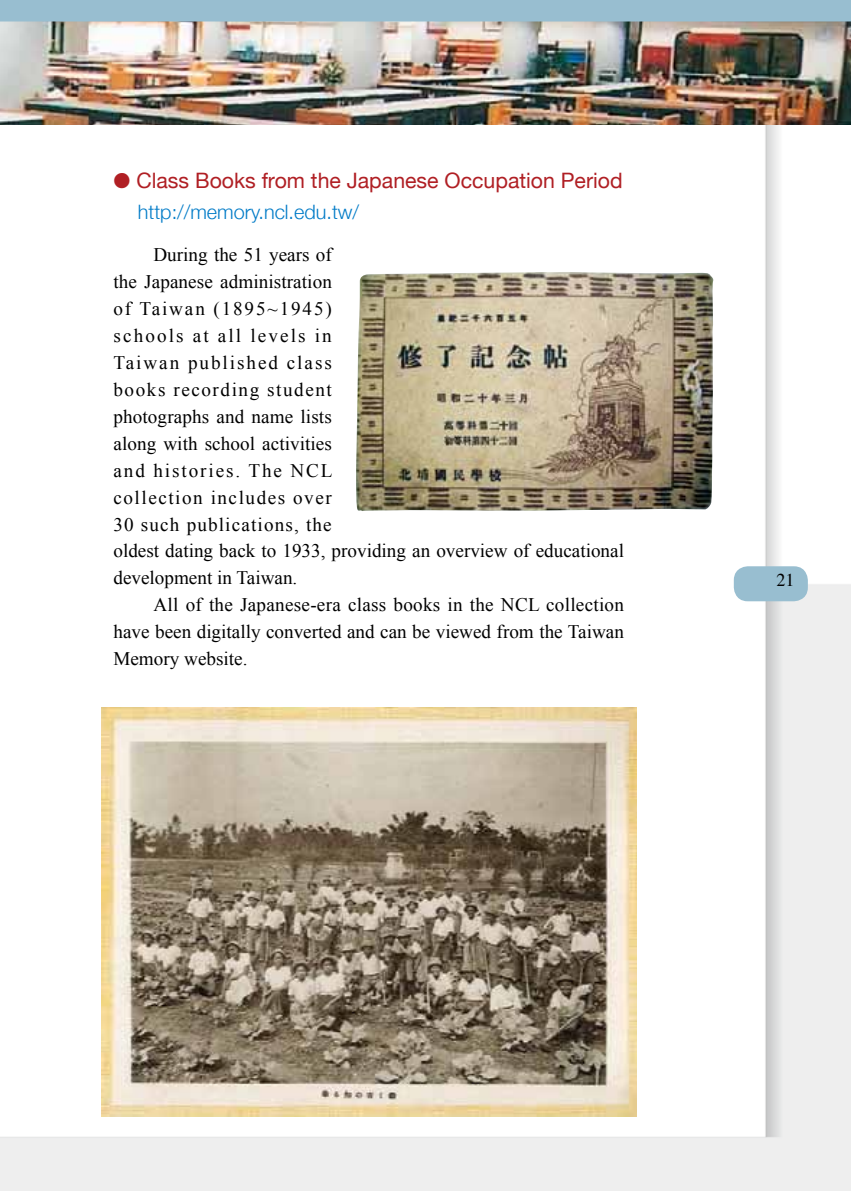
<style>
.page{position:relative;width:851px;height:1191px;background:#fff}
.page>*{position:absolute;margin:0;border:0;box-sizing:border-box;transform-origin:0 0}
.t1{font:21.2px "Helvetica Neue";color:#b01f24}
.t2{font:300 19.8px "Helvetica Neue";color:#007bc7}
.t3{font:19.2px/27px "Times New Roman";letter-spacing:.005em;color:#000}
.t4{font:18px "Times";color:#000}
.s1{font-family:"AR New Hei B5";font-weight:700;font-size:17px}
</style>
<div class="page">
<img style="left:0;top:124px;width:850px;height:1067px">
<div style="left:733px;top:566px;width:74px;height:35px;background:#98bed0;border-radius:14px"></div>
<img style="left:0;top:22px;width:850px;height:102px">
<div style="left:0;top:0;width:850px;height:22px;background:#98bed0"></div>
<img style="left:356px;top:272px;width:357px;height:239px">
<img style="left:101px;top:707px;width:535px;height:410px">
<p class="t1" style="left:113px;top:168px;width:510px"><span class="s1">●</span> Class Books from the Japanese Occupation Period</p>
<p class="t2" style="left:138px;top:200px;width:223px">http://memory.ncl.edu.tw/</p>
<p class="t3" style="left:113px;top:241px;width:512px;text-indent:40px">During the 51 years of<br>the Japanese administration<br>of Taiwan (1895~1945)<br>schools at all levels in<br>Taiwan published class<br>books recording student<br>photographs and name lists<br>along with school activities<br>and histories. The NCL<br>collection includes over<br>30 such publications, the<br>oldest dating back to 1933, providing an overview of educational development in Taiwan.</p>
<p class="t3" style="left:113px;top:591px;width:512px;text-align:justify;text-indent:40px">All of the Japanese-era class books in the NCL collection have been digitally converted and can be viewed from the Taiwan Memory website.</p>
<p class="t4" style="left:776px;top:563px;width:19px">21</p>
</div>
